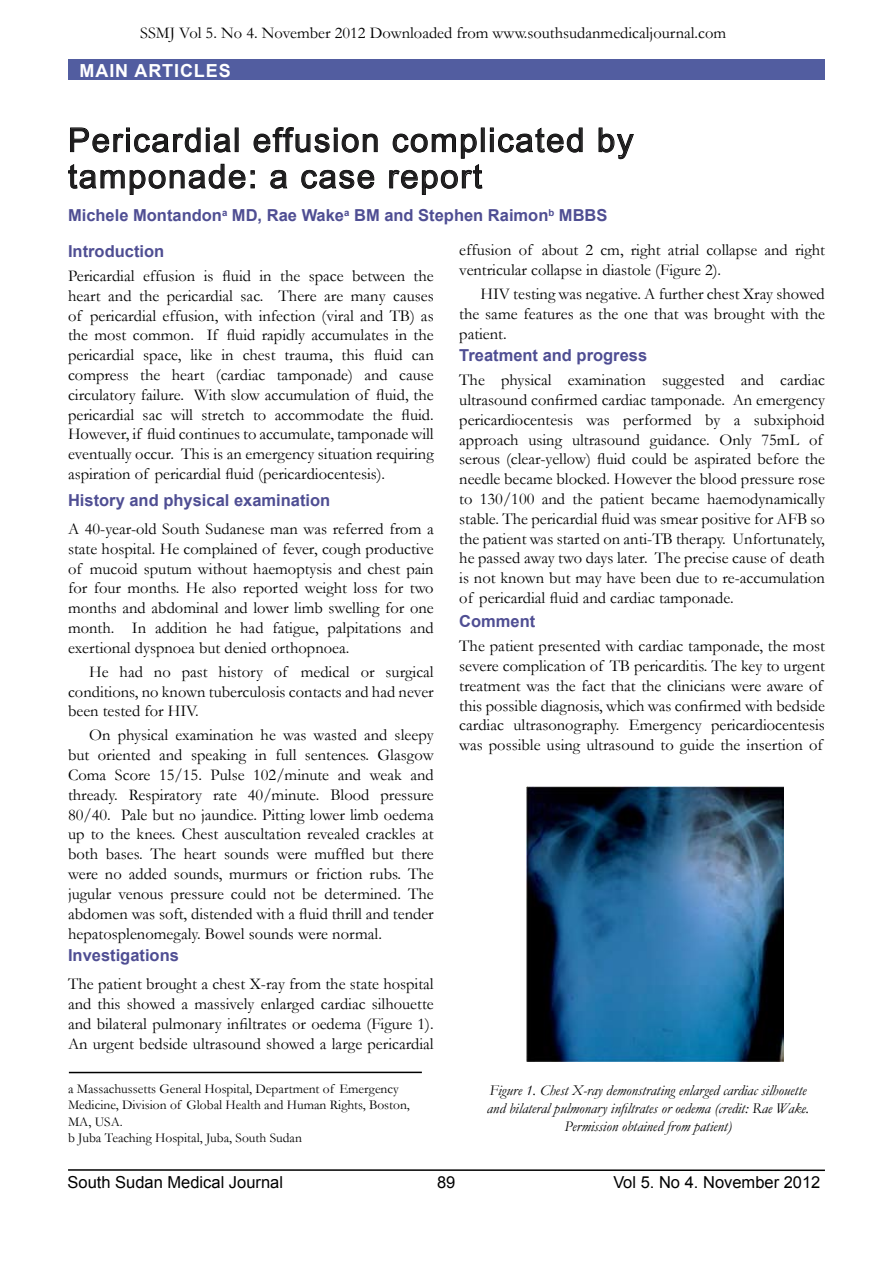
<style>
.page{position:relative;width:893px;height:1263px;background:#fff}
.page>*{position:absolute;margin:0;border:0;box-sizing:border-box;transform-origin:0 0}
.t1{font:33px/36.3px "Arial";letter-spacing:.05em;color:#1d1c1d}
.t2{font:700 18px "Arial";letter-spacing:.05em;color:#fff}
.t3{font:16.5px/19.8px "Garamond";color:#000;text-align:justify}
.t4{font:700 16.5px "Arial";color:#4f4e93}
.t5{font:16.5px "Arial";color:#000}
.t6{font:italic 15px/18px "Garamond";color:#000;text-align:center}
.t7{font:13.5px/16.2px "Garamond";color:#000}
</style>
<div class="page">
<hr style="left:68px;top:1169px;width:757px;height:2px;background:#000">
<div style="left:68px;top:60px;width:757px;height:20px;background:#525da0"></div>
<svg style="left:70px;top:127px;width:161px;height:26px"></svg>
<svg style="left:253px;top:127px;width:125px;height:26px"></svg>
<div style="left:481px;top:128px;width:3px;height:24px;border:1px solid #000"></div>
<svg style="left:490px;top:127px;width:93px;height:26px"></svg>
<svg style="left:598px;top:127px;width:36px;height:32px"></svg>
<svg style="left:68px;top:164px;width:186px;height:31px"></svg>
<svg style="left:270px;top:170px;width:17px;height:19px"></svg>
<svg style="left:301px;top:170px;width:74px;height:19px"></svg>
<svg style="left:389px;top:133px;width:94px;height:62px"></svg>
<hr style="left:69px;top:1071px;width:353px;height:2px;background:#000">
<img style="left:526px;top:787px;width:257px;height:274px">
<p class="t3" style="left:140px;top:22px;width:588px">SSMJ Vol 5. No 4. November 2012 Downloaded from www.southsudanmedicaljournal.com</p>
<p class="t2" style="left:80px;top:58px;width:153px">MAIN ARTICLES</p>
<h1 class="t1" style="left:68px;top:122px;width:567px">Pericardial effusion complicated by tamponade: a case report</h1>
<p class="t4" style="left:68px;top:204px;width:541px">Michele Montandon<sup>a</sup> MD, Rae Wake<sup>a</sup> BM and Stephen Raimon<sup>b</sup> MBBS</p>
<p class="t4" style="left:68px;top:240px;width:98px">Introduction</p>
<p class="t3" style="left:68px;top:265px;width:367px">Pericardial effusion is fluid in the space between the heart and the pericardial sac. There are many causes of pericardial effusion, with infection (viral and TB) as the most common. If fluid rapidly accumulates in the pericardial space, like in chest trauma, this fluid can compress the heart (cardiac tamponade) and cause circulatory failure. With slow accumulation of fluid, the pericardial sac will stretch to accommodate the fluid.<br>However, if fluid continues to accumulate, tamponade will eventually occur. This is an emergency situation requiring aspiration of pericardial fluid (pericardiocentesis).</p>
<p class="t4" style="left:68px;top:489px;width:264px">History and physical examination</p>
<p class="t3" style="left:68px;top:518px;width:367px">A 40-year-old South Sudanese man was referred from a state hospital. He complained of fever, cough productive of mucoid sputum without haemoptysis and chest pain for four months. He also reported weight loss for two months and abdominal and lower limb swelling for one month. In addition he had fatigue, palpitations and exertional dyspnoea but denied orthopnoea.</p>
<p class="t3" style="left:68px;top:661px;width:367px;text-indent:21px">He had no past history of medical or surgical conditions, no known tuberculosis contacts and had never been tested for HIV.</p>
<p class="t3" style="left:68px;top:725px;width:367px;text-indent:21px">On physical examination he was wasted and sleepy but oriented and speaking in full sentences. Glasgow Coma Score 15/15. Pulse 102/minute and weak and thready. Respiratory rate 40/minute. Blood pressure 80/40. Pale but no jaundice. Pitting lower limb oedema up to the knees. Chest auscultation revealed crackles at both bases. The heart sounds were muffled but there were no added sounds, murmurs or friction rubs. The jugular venous pressure could not be determined. The abdomen was soft, distended with a fluid thrill and tender hepatosplenomegaly. Bowel sounds were normal.</p>
<p class="t4" style="left:68px;top:944px;width:112px">Investigations</p>
<p class="t3" style="left:68px;top:974px;width:367px">The patient brought a chest X-ray from the state hospital and this showed a massively enlarged cardiac silhouette and bilateral pulmonary infiltrates or oedema (Figure 1).<br>An urgent bedside ultrasound showed a large pericardial</p>
<p class="t7" style="left:68px;top:1080px;width:343px">a Massachussetts General Hospital, Department of Emergency Medicine, Division of Global Health and Human Rights, Boston, MA, USA.<br>b Juba Teaching Hospital, Juba, South Sudan</p>
<p class="t3" style="left:459px;top:240px;width:367px">effusion of about 2 cm, right atrial collapse and right ventricular collapse in diastole (Figure 2).</p>
<p class="t3" style="left:459px;top:284px;width:367px;text-indent:21px">HIV testing was negative. A further chest Xray showed the same features as the one that was brought with the patient.</p>
<p class="t4" style="left:459px;top:344px;width:189px">Treatment and progress</p>
<p class="t3" style="left:459px;top:370px;width:367px;text-align:left">The physical examination suggested and cardiac ultrasound confirmed cardiac tamponade. An emergency pericardiocentesis was performed by a subxiphoid approach using ultrasound guidance. Only 75mL of serous (clear-yellow) fluid could be aspirated before the needle became blocked. However the blood pressure rose to 130/100 and the patient became haemodynamically stable. The pericardial fluid was smear positive for AFB so the patient was started on anti-TB therapy. Unfortunately, he passed away two days later. The precise cause of death is not known but may have been due to re-accumulation of pericardial fluid and cardiac tamponade.</p>
<p class="t4" style="left:459px;top:610px;width:78px">Comment</p>
<p class="t3" style="left:459px;top:636px;width:367px;text-align:left">The patient presented with cardiac tamponade, the most severe complication of TB pericarditis. The key to urgent treatment was the fact that the clinicians were aware of this possible diagnosis, which was confirmed with bedside cardiac ultrasonography. Emergency pericardiocentesis was possible using ultrasound to guide the insertion of</p>
<p class="t6" style="left:487px;top:1080px;width:324px">Figure 1. Chest X-ray demonstrating enlarged cardiac silhouette and bilateral pulmonary infiltrates or oedema (credit: Rae Wake.<br>Permission obtained from patient)</p>
<p class="t5" style="left:437px;top:1171px;width:20px">89</p>
<p class="t5" style="left:68px;top:1172px;width:217px">South Sudan Medical Journal</p>
<p class="t5" style="left:613px;top:1172px;width:209px">Vol 5. No 4. November 2012</p>
</div>
